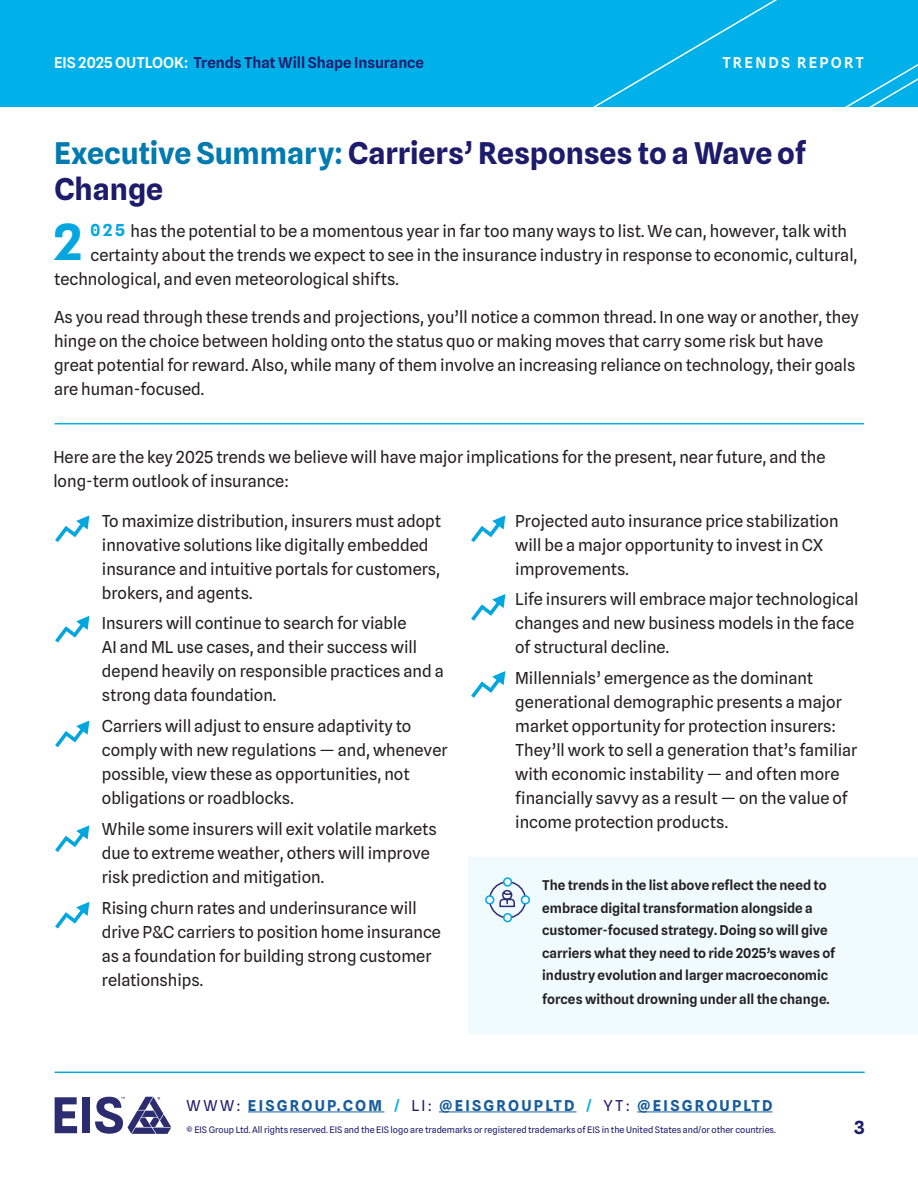
<style>
.page{position:relative;width:918px;height:1188px;background:#fff}
.page>*{position:absolute;margin:0;border:0;box-sizing:border-box;transform-origin:0 0}
.Body{font:700 49.5px "Spline Sans Mono";color:#06a7e0}
.Heading_2{font:700 30px/36px "Spline Sans";color:#1d1b6b}
.t1{font:700 18px "Spline Sans Mono";color:#1d1b6b}
.Body-2{font:16.5px/24px "Spline Sans";color:#231f20}
.t2{font:700 15px "Spline Sans";letter-spacing:.15em;color:#175d9e}
.t3{font:600 15px "Spline Sans";color:#1d1b6b}
.t4{font:600 15px "Spline Sans";letter-spacing:.15em;color:#fbfcfd}
.Body-3{font:600 13.5px/22.5px "Spline Sans";color:#231f20}
.t5{font:9px "Spline Sans";color:#1d1b6b}
.s1{color:#fbfcfd}
.s2{color:#007aaf}
.s3{font-family:"Spline Sans Mono";font-weight:700;color:#06a7e0}
.s4{font-weight:400;color:#1d1b6b}
.s5{font-weight:600;color:#00b0e9}
</style>
<div class="page">
<hr style="left:55px;top:1072px;width:810px;height:1px;background:#06a7e0">
<svg style="left:55px;top:1097px;width:22px;height:36px"></svg>
<div style="left:82px;top:1097px;width:8px;height:36px;background:#2c2c71"></div>
<svg style="left:95px;top:1097px;width:76px;height:37px"></svg>
<hr style="left:248px;top:1112px;width:136px;height:1px;background:#175d9e">
<hr style="left:439px;top:1112px;width:138px;height:1px;background:#175d9e">
<hr style="left:637px;top:1112px;width:135px;height:1px;background:#175d9e">
<div style="left:0;top:0;width:918px;height:106px;background:#00b0e9"></div>
<svg style="left:584px;top:0;width:334px;height:425px"></svg>
<hr style="left:55px;top:423px;width:809px;height:1px;background:#00b0e9">
<div style="left:468px;top:857px;width:450px;height:177px;background:#effbff"></div>
<svg style="left:55px;top:515px;width:34px;height:27px"></svg>
<svg style="left:471px;top:515px;width:34px;height:27px"></svg>
<svg style="left:471px;top:594px;width:34px;height:27px"></svg>
<svg style="left:471px;top:671px;width:34px;height:27px"></svg>
<svg style="left:55px;top:616px;width:34px;height:27px"></svg>
<svg style="left:55px;top:721px;width:34px;height:26px"></svg>
<svg style="left:55px;top:825px;width:34px;height:27px"></svg>
<svg style="left:55px;top:902px;width:34px;height:27px"></svg>
<svg style="left:485px;top:877px;width:45px;height:46px"></svg>
<p class="t3" style="left:54px;top:54px;width:371px"><span class="s1">EIS 2025 OUTLOOK:</span> Trends That Will Shape Insurance</p>
<p class="t4" style="left:722px;top:54px;width:143px">TRENDS REPORT</p>
<p class="Heading_2" style="left:54px;top:135px;width:754px"><span class="s2">Executive Summary:</span> Carriers’ Responses to a Wave of<br>Change</p>
<p class="Body" style="left:53px;top:211px;width:31px">2</p>
<p class="Body-2" style="left:90px;top:219px;width:758px"><span class="s3">025</span> has the potential to be a momentous year in far too many ways to list. We can, however, talk with</p>
<p class="Body-2" style="left:90px;top:243px;width:769px">certainty about the trends we expect to see in the insurance industry in response to economic, cultural,</p>
<p class="Body-2" style="left:54px;top:267px;width:346px">technological, and even meteorological shifts.</p>
<p class="Body-2" style="left:54px;top:305px;width:806px">As you read through these trends and projections, you’ll notice a common thread. In one way or another, they hinge on the choice between holding onto the status quo or making moves that carry some risk but have great potential for reward. Also, while many of them involve an increasing reliance on technology, their goals are human-focused.</p>
<p class="Body-2" style="left:53px;top:445px;width:774px">Here are the key 2025 trends we believe will have major implications for the present, near future, and the long-term outlook of insurance:</p>
<p class="Body-2" style="left:102px;top:509px;width:341px">To maximize distribution, insurers must adopt innovative solutions like digitally embedded insurance and intuitive portals for customers, brokers, and agents.</p>
<p class="Body-2" style="left:102px;top:611px;width:343px">Insurers will continue to search for viable<br>AI and ML use cases, and their success will depend heavily on responsible practices and a strong data foundation.</p>
<p class="Body-2" style="left:102px;top:714px;width:347px">Carriers will adjust to ensure adaptivity to comply with new regulations — and, whenever possible, view these as opportunities, not obligations or roadblocks.</p>
<p class="Body-2" style="left:102px;top:817px;width:337px">While some insurers will exit volatile markets due to extreme weather, others will improve risk prediction and mitigation.</p>
<p class="Body-2" style="left:102px;top:896px;width:341px">Rising churn rates and underinsurance will drive P&amp;C carriers to position home insurance as a foundation for building strong customer relationships.</p>
<p class="Body-2" style="left:515px;top:509px;width:325px">Projected auto insurance price stabilization will be a major opportunity to invest in CX improvements.</p>
<p class="Body-2" style="left:515px;top:587px;width:345px">Life insurers will embrace major technological changes and new business models in the face of structural decline.</p>
<p class="Body-2" style="left:515px;top:666px;width:344px">Millennials’ emergence as the dominant generational demographic presents a major market opportunity for protection insurers:<br>They’ll work to sell a generation that’s familiar with economic instability — and often more financially savvy as a result — on the value of income protection products.</p>
<p class="Body-3" style="left:542px;top:874px;width:295px">The trends in the list above reflect the need to embrace digital transformation alongside a customer-focused strategy. Doing so will give carriers what they need to ride 2025’s waves of industry evolution and larger macroeconomic</p>
<p class="Body-3" style="left:542px;top:988px;width:289px">forces without drowning under all the change.</p>
<p class="t2" style="left:187px;top:1096px;width:587px"><span class="s4">WWW:</span> EISGROUP.COM <span class="s5">/</span> <span class="s4">LI:</span> @EISGROUPLTD <span class="s5">/</span> <span class="s4">YT:</span> @EISGROUPLTD</p>
<p class="t5" style="left:187px;top:1124px;width:591px">© EIS Group Ltd. All rights reserved. EIS and the EIS logo are trademarks or registered trademarks of EIS in the United States and/or other countries.</p>
<p class="t1" style="left:854px;top:1116px;width:12px">3</p>
</div>
